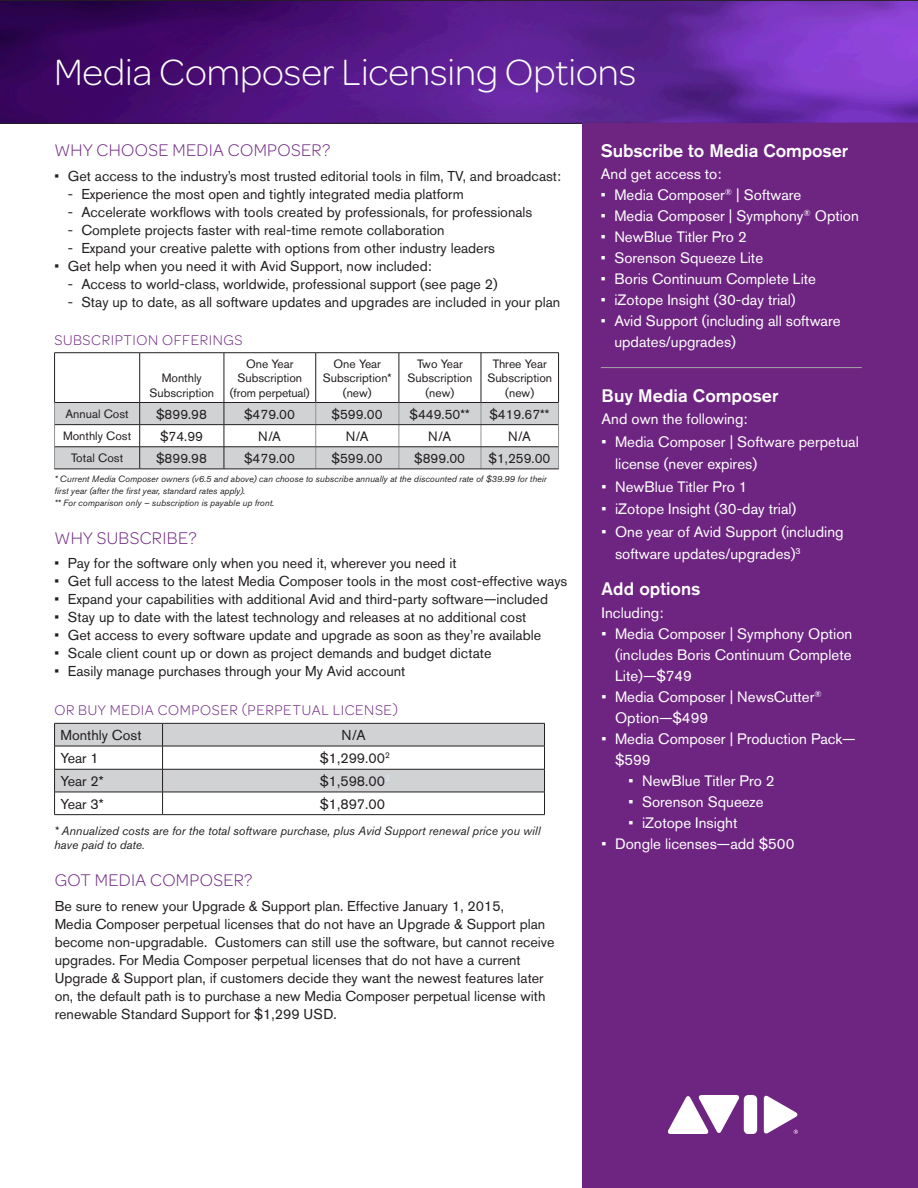
<style>
.page{position:relative;width:918px;height:1188px;background:#fff}
.page>*{position:absolute;margin:0;border:0;box-sizing:border-box;transform-origin:0 0}
.t1{font:300 39px "Avid Omnes";color:#fff}
.t2{font:300 18px "Avid Omnes";letter-spacing:.02em;color:#6e2581}
.t3{font:500 18px "Akzidenz Grotesk BE";color:#fff}
.t4{font:15px/21px "Akzidenz Grotesk BE";color:#fff}
.t5{font:300 15px "Avid Omnes";letter-spacing:.04em;color:#6e2581}
.t6{font:14.25px/18px "Akzidenz Grotesk BE";color:#231f20}
.t7{font:13.5px "Akzidenz Grotesk BE";color:#231f20}
.t8{font:12px/14.4px "Akzidenz Grotesk BE";color:#231f20;text-align:center}
.t9{font:italic 12px/14.4px "Akzidenz Grotesk BE";color:#231f20}
.t10{font:italic 9px/12px "Akzidenz Grotesk BE";color:#231f20}
.s1{font-size:10.5px}
</style>
<div class="page">
<svg style="left:0;top:0;width:918px;height:124px;background:#571d8b"></svg>
<div style="left:583px;top:124px;width:335px;height:1064px;background:#6e2581"></div>
<hr style="left:54px;top:352px;width:86px;height:1px;background:#231f20">
<hr style="left:54px;top:353px;width:1px;height:49px;background:#231f20">
<hr style="left:140px;top:352px;width:84px;height:1px;background:#231f20">
<hr style="left:139px;top:353px;width:1px;height:49px;background:#231f20">
<hr style="left:224px;top:352px;width:92px;height:1px;background:#231f20">
<hr style="left:224px;top:353px;width:1px;height:49px;background:#231f20">
<hr style="left:316px;top:352px;width:83px;height:1px;background:#231f20">
<hr style="left:315px;top:353px;width:1px;height:49px;background:#231f20">
<hr style="left:399px;top:352px;width:82px;height:1px;background:#231f20">
<hr style="left:399px;top:353px;width:1px;height:49px;background:#231f20">
<hr style="left:481px;top:352px;width:78px;height:1px;background:#231f20">
<hr style="left:481px;top:353px;width:1px;height:49px;background:#231f20">
<hr style="left:558px;top:353px;width:1px;height:49px;background:#231f20">
<hr style="left:54px;top:402px;width:86px;height:1px;background:#231f20">
<hr style="left:140px;top:402px;width:84px;height:1px;background:#231f20">
<hr style="left:224px;top:402px;width:92px;height:1px;background:#231f20">
<hr style="left:316px;top:402px;width:83px;height:1px;background:#231f20">
<hr style="left:399px;top:402px;width:82px;height:1px;background:#231f20">
<hr style="left:481px;top:402px;width:78px;height:1px;background:#231f20">
<svg style="left:54px;top:403px;width:505px;height:66px"></svg>
<hr style="left:316px;top:447px;width:83px;height:1px;background:#231f20">
<hr style="left:399px;top:447px;width:82px;height:1px;background:#231f20">
<hr style="left:481px;top:447px;width:77px;height:1px;background:#231f20">
<hr style="left:54px;top:469px;width:86px;height:1px;background:#231f20">
<hr style="left:140px;top:469px;width:84px;height:1px;background:#231f20">
<hr style="left:224px;top:469px;width:92px;height:1px;background:#231f20">
<hr style="left:316px;top:469px;width:83px;height:1px;background:#231f20">
<hr style="left:399px;top:469px;width:82px;height:1px;background:#231f20">
<hr style="left:481px;top:469px;width:78px;height:1px;background:#231f20">
<svg style="left:54px;top:723px;width:491px;height:91px"></svg>
<hr style="left:54px;top:814px;width:109px;height:1px;background:#231f20">
<hr style="left:163px;top:814px;width:382px;height:1px;background:#231f20">
<svg style="left:668px;top:1095px;width:71px;height:39px"></svg>
<div style="left:744px;top:1095px;width:13px;height:39px;background:#fff;border-radius:5px"></div>
<svg style="left:764px;top:1095px;width:34px;height:39px"></svg>
<hr style="left:601px;top:367px;width:261px;height:1px;background:#a1a3a6">
<h1 class="t1" style="left:54px;top:47px;width:584px">Media Composer Licensing Options</h1>
<p class="t2" style="left:54px;top:139px;width:277px">WHY CHOOSE MEDIA COMPOSER?</p>
<p class="t6" style="left:54px;top:167px;width:508px">• Get access to the industry’s most trusted editorial tools in film, TV, and broadcast:</p>
<p class="t6" style="left:68px;top:185px;width:397px">- Experience the most open and tightly integrated media platform</p>
<p class="t6" style="left:68px;top:203px;width:466px">- Accelerate workflows with tools created by professionals, for professionals</p>
<p class="t6" style="left:68px;top:221px;width:378px">- Complete projects faster with real-time remote collaboration</p>
<p class="t6" style="left:68px;top:239px;width:429px">- Expand your creative palette with options from other industry leaders</p>
<p class="t6" style="left:54px;top:257px;width:379px">• Get help when you need it with Avid Support, now included:</p>
<p class="t6" style="left:68px;top:275px;width:431px">- Access to world-class, worldwide, professional support (see page 2)</p>
<p class="t6" style="left:68px;top:293px;width:494px">- Stay up to date, as all software updates and upgrades are included in your plan</p>
<p class="t5" style="left:54px;top:331px;width:190px">SUBSCRIPTION OFFERINGS</p>
<p class="t8" style="left:149px;top:371px;width:66px">Monthly<br>Subscription</p>
<p class="t8" style="left:230px;top:356px;width:81px">One Year<br>Subscription (from perpetual)</p>
<p class="t8" style="left:323px;top:356px;width:70px">One Year<br>Subscription* (new)</p>
<p class="t8" style="left:408px;top:356px;width:66px">Two Year<br>Subscription (new)</p>
<p class="t8" style="left:487px;top:356px;width:66px">Three Year<br>Subscription (new)</p>
<p class="t8" style="left:66px;top:406px;width:65px">Annual Cost</p>
<p class="t7" style="left:156px;top:406px;width:52px">$899.98</p>
<p class="t7" style="left:244px;top:406px;width:52px">$479.00</p>
<p class="t7" style="left:332px;top:406px;width:52px">$599.00</p>
<p class="t7" style="left:410px;top:406px;width:62px">$449.50**</p>
<p class="t7" style="left:489px;top:406px;width:62px">$419.67**</p>
<p class="t8" style="left:63px;top:428px;width:70px">Monthly Cost</p>
<p class="t7" style="left:160px;top:428px;width:45px">$74.99</p>
<p class="t7" style="left:258px;top:428px;width:24px">N/A</p>
<p class="t7" style="left:346px;top:428px;width:24px">N/A</p>
<p class="t7" style="left:428px;top:428px;width:24px">N/A</p>
<p class="t7" style="left:508px;top:428px;width:24px">N/A</p>
<p class="t8" style="left:71px;top:450px;width:54px">Total Cost</p>
<p class="t7" style="left:156px;top:450px;width:52px">$899.98</p>
<p class="t7" style="left:244px;top:450px;width:52px">$479.00</p>
<p class="t7" style="left:332px;top:450px;width:52px">$599.00</p>
<p class="t7" style="left:414px;top:450px;width:52px">$899.00</p>
<p class="t7" style="left:489px;top:450px;width:63px">$1,259.00</p>
<p class="t10" style="left:54px;top:473px;width:494px">* Current Media Composer owners (v6.5 and above) can choose to subscribe annually at the discounted rate of $39.99 for their first year (after the first year, standard rates apply).<br>** For comparison only – subscription is payable up front.</p>
<p class="t2" style="left:54px;top:526px;width:144px">WHY SUBSCRIBE?</p>
<p class="t6" style="left:54px;top:554px;width:404px">• Pay for the software only when you need it, wherever you need it</p>
<p class="t6" style="left:54px;top:572px;width:515px">• Get full access to the latest Media Composer tools in the most cost-effective ways</p>
<p class="t6" style="left:54px;top:590px;width:495px">• Expand your capabilities with additional Avid and third-party software—included</p>
<p class="t6" style="left:54px;top:608px;width:473px">• Stay up to date with the latest technology and releases at no additional cost</p>
<p class="t6" style="left:54px;top:626px;width:488px">• Get access to every software update and upgrade as soon as they’re available</p>
<p class="t6" style="left:54px;top:644px;width:439px">• Scale client count up or down as project demands and budget dictate</p>
<p class="t6" style="left:54px;top:662px;width:353px">• Easily manage purchases through your My Avid account</p>
<p class="t5" style="left:54px;top:700px;width:345px">OR BUY MEDIA COMPOSER (PERPETUAL LICENSE)</p>
<p class="t6" style="left:61px;top:726px;width:82px">Monthly Cost</p>
<p class="t6" style="left:342px;top:726px;width:26px">N/A</p>
<p class="t6" style="left:61px;top:749px;width:40px">Year 1</p>
<p class="t6" style="left:320px;top:749px;width:72px">$1,299.00<sup>2</sup></p>
<p class="t6" style="left:61px;top:772px;width:45px">Year 2*</p>
<p class="t6" style="left:320px;top:772px;width:72px">$1,598.00<sup>2</sup></p>
<p class="t6" style="left:61px;top:795px;width:45px">Year 3*</p>
<p class="t6" style="left:320px;top:795px;width:72px">$1,897.00<sup>2</sup></p>
<p class="t9" style="left:54px;top:823px;width:488px">* Annualized costs are for the total software purchase, plus Avid Support renewal price you will have paid to date<span class="s1">.</span></p>
<p class="t2" style="left:55px;top:868px;width:199px">GOT MEDIA COMPOSER?</p>
<p class="t6" style="left:55px;top:897px;width:501px">Be sure to renew your Upgrade &amp; Support plan. Effective January 1, 2015,<br>Media Composer perpetual licenses that do not have an Upgrade &amp; Support plan become non-upgradable. Customers can still use the software, but cannot receive upgrades. For Media Composer perpetual licenses that do not have a current Upgrade &amp; Support plan, if customers decide they want the newest features later on, the default path is to purchase a new Media Composer perpetual license with renewable Standard Support for $1,299 USD.</p>
<p class="t3" style="left:601px;top:140px;width:249px">Subscribe to Media Composer</p>
<p class="t4" style="left:601px;top:164px;width:122px">And get access to:</p>
<p class="t4" style="left:601px;top:185px;width:202px">• Media Composer<sup>®</sup> | Software</p>
<p class="t4" style="left:601px;top:206px;width:260px">• Media Composer | Symphony<sup>®</sup> Option</p>
<p class="t4" style="left:601px;top:227px;width:148px">• NewBlue Titler Pro 2</p>
<p class="t4" style="left:601px;top:248px;width:164px">• Sorenson Squeeze Lite</p>
<p class="t4" style="left:601px;top:269px;width:217px">• Boris Continuum Complete Lite</p>
<p class="t4" style="left:601px;top:290px;width:196px">• iZotope Insight (30-day trial)</p>
<p class="t4" style="left:614px;top:311px;width:228px;text-indent:-14px">• Avid Support (including all software updates/upgrades)</p>
<p class="t3" style="left:602px;top:384px;width:178px">Buy Media Composer</p>
<p class="t4" style="left:602px;top:408px;width:147px">And own the following:</p>
<p class="t4" style="left:615px;top:430px;width:245px;line-height:22.5px;text-indent:-14px">• Media Composer | Software perpetual license (never expires)</p>
<p class="t4" style="left:602px;top:476px;width:148px">• NewBlue Titler Pro 1</p>
<p class="t4" style="left:602px;top:498px;width:196px">• iZotope Insight (30-day trial)</p>
<p class="t4" style="left:615px;top:520px;width:230px;line-height:22.5px;text-indent:-14px">• One year of Avid Support (including software updates/upgrades)<sup>3</sup></p>
<p class="t3" style="left:602px;top:578px;width:100px">Add options</p>
<p class="t4" style="left:602px;top:602px;width:63px">Including:</p>
<p class="t4" style="left:615px;top:623px;width:239px;text-align:justify;text-indent:-14px">• Media Composer | Symphony Option (includes Boris Continuum Complete Lite)—$749</p>
<p class="t4" style="left:615px;top:686px;width:208px;text-indent:-13px">• Media Composer | NewsCutter<sup>®<br></sup>Option—$499</p>
<p class="t4" style="left:615px;top:728px;width:242px;text-indent:-14px">• Media Composer | Production Pack— $599</p>
<p class="t4" style="left:629px;top:770px;width:148px">• NewBlue Titler Pro 2</p>
<p class="t4" style="left:629px;top:791px;width:137px">• Sorenson Squeeze</p>
<p class="t4" style="left:629px;top:812px;width:110px">• iZotope Insight</p>
<p class="t4" style="left:602px;top:833px;width:194px">• Dongle licenses—add $500</p>
</div>
